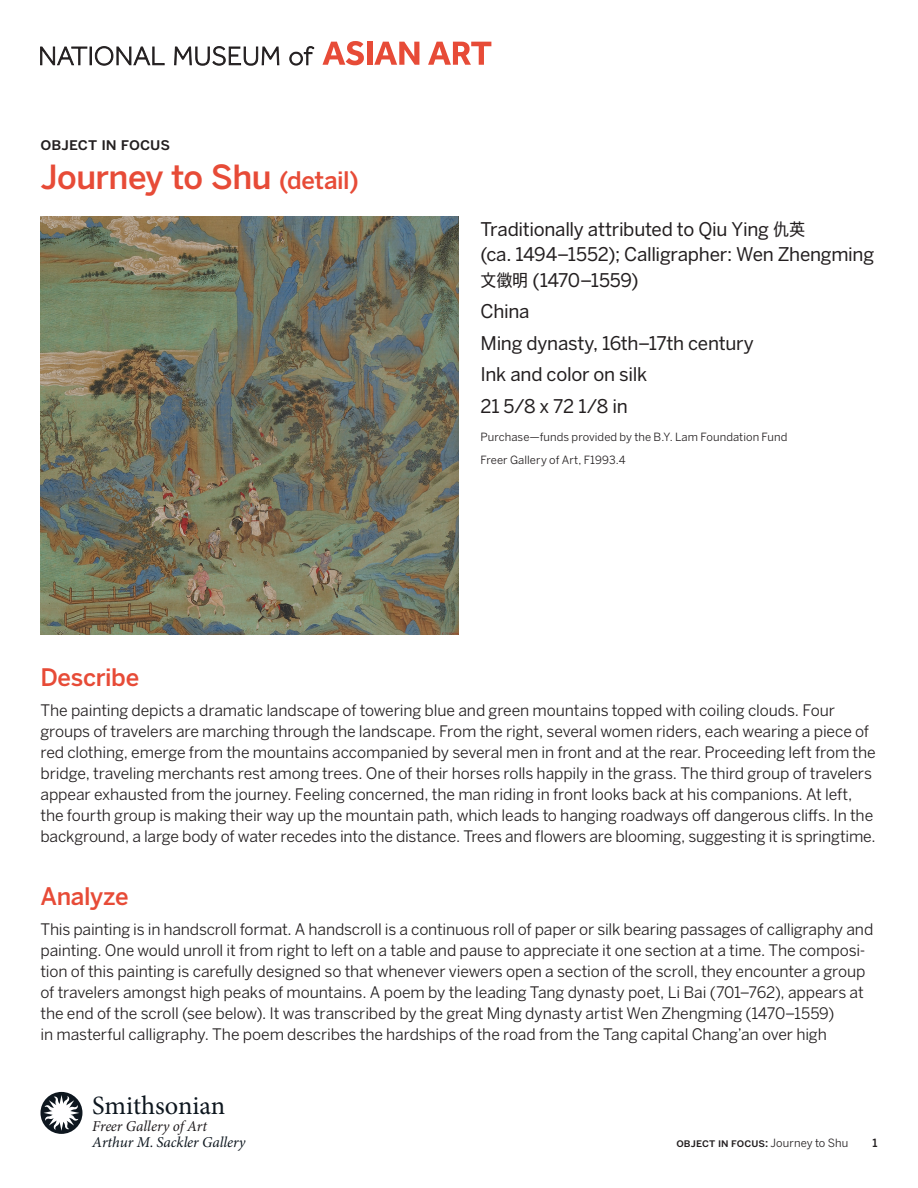
<style>
.page{position:relative;width:918px;height:1188px;background:#fff}
.page>*{position:absolute;margin:0;border:0;box-sizing:border-box;transform-origin:0 0}
.t1{font:500 33px "Benton Sans";letter-spacing:-.015em;color:#e74b37}
.t2{font:26.4px "Minion Pro";color:#0e171f}
.t3{font:500 24px "Benton Sans";letter-spacing:-.015em;color:#e74b37}
.t4{font:18.75px/31.5px "Benton Sans";letter-spacing:-.015em;color:#231f20}
.t5{font:500 16.5px "Benton Sans";color:#231f20}
.t6{font:15.75px/21px "Benton Sans";letter-spacing:-.01em;color:#231f20}
.t7{font:italic 15.15px "Minion Pro";color:#0e171f}
.t8{font:italic 15.15px "Minion Pro";color:#211d1f}
.t9{font:11.25px/22.5px "Benton Sans";letter-spacing:.005em;color:#231f20}
.t10{font:500 11.25px "Benton Sans";letter-spacing:.005em;color:#231f20}
.s1{font-size:24px}
.s2{font-family:"Apple SD Gothic Neo"}
.s3{font-weight:400}
</style>
<div class="page">
<svg style="left:40px;top:46px;width:124px;height:19px"></svg>
<svg style="left:174px;top:46px;width:105px;height:19px"></svg>
<svg style="left:290px;top:46px;width:24px;height:19px"></svg>
<svg style="left:322px;top:41px;width:42px;height:24px"></svg>
<div style="left:367px;top:42px;width:5px;height:23px;background:#e74b37"></div>
<svg style="left:374px;top:42px;width:45px;height:23px"></svg>
<svg style="left:428px;top:42px;width:63px;height:23px"></svg>
<div style="left:40px;top:1092px;width:42px;height:42px;background:#0e171f;border-radius:50%"></div>
<svg style="left:44px;top:1095px;width:35px;height:36px"></svg>
<img style="left:40px;top:216px;width:419px;height:418px">
<p class="t5" style="left:40px;top:133px;width:131px">object in focus</p>
<h1 class="t1" style="left:40px;top:157px;width:320px">Journey to Shu <span class="s1">(detail)</span></h1>
<p class="t4" style="left:481px;top:216px;width:395px;line-height:25.5px">Traditionally attributed to Qiu Ying <span class="s2">仇英<br></span>(ca. 1494–1552); Calligrapher: Wen Zhengming<span class="s2">文徵明</span> (1470–1559)</p>
<p class="t4" style="left:481px;top:296px;width:275px">China<br>Ming dynasty, 16th–17th century<br>Ink and color on silk<br>21 5/8 x 72 1/8 in</p>
<p class="t9" style="left:481px;top:426px;width:308px">Purchase—funds provided by the B.Y. Lam Foundation Fund<br>Freer Gallery of Art, F1993.4</p>
<h3 class="t3" style="left:40px;top:662px;width:100px">Describe</h3>
<p class="t6" style="left:40px;top:699px;width:837px">The painting depicts a dramatic landscape of towering blue and green mountains topped with coiling clouds. Four groups of travelers are marching through the landscape. From the right, several women riders, each wearing a piece of red clothing, emerge from the mountains accompanied by several men in front and at the rear. Proceeding left from the bridge, traveling merchants rest among trees. One of their horses rolls happily in the grass. The third group of travelers appear exhausted from the journey. Feeling concerned, the man riding in front looks back at his companions. At left, the fourth group is making their way up the mountain path, which leads to hanging roadways off dangerous cliffs. In the background, a large body of water recedes into the distance. Trees and flowers are blooming, suggesting it is springtime.</p>
<h3 class="t3" style="left:40px;top:881px;width:90px">Analyze</h3>
<p class="t6" style="left:40px;top:918px;width:834px">This painting is in handscroll format. A handscroll is a continuous roll of paper or silk bearing passages of calligraphy and painting. One would unroll it from right to left on a table and pause to appreciate it one section at a time. The composi&shy;tion of this painting is carefully designed so that whenever viewers open a section of the scroll, they encounter a group of travelers amongst high peaks of mountains. A poem by the leading Tang dynasty poet, Li Bai (701–762), appears at the end of the scroll (see below). It was transcribed by the great Ming dynasty artist Wen Zhengming (1470–1559)<br>in masterful calligraphy. The poem describes the hardships of the road from the Tang capital Chang’an over high</p>
<h2 class="t2" style="left:92px;top:1088px;width:135px">Smithsonian</h2>
<p class="t8" style="left:92px;top:1116px;width:116px">Freer Gallery of Art</p>
<p class="t7" style="left:92px;top:1132px;width:155px">Arthur M. Sackler Gallery</p>
<p class="t10" style="left:676px;top:1136px;width:173px">Object in focus: <span class="s3">Journey to Shu</span></p>
<p class="t10" style="left:872px;top:1136px;width:7px">1</p>
</div>
